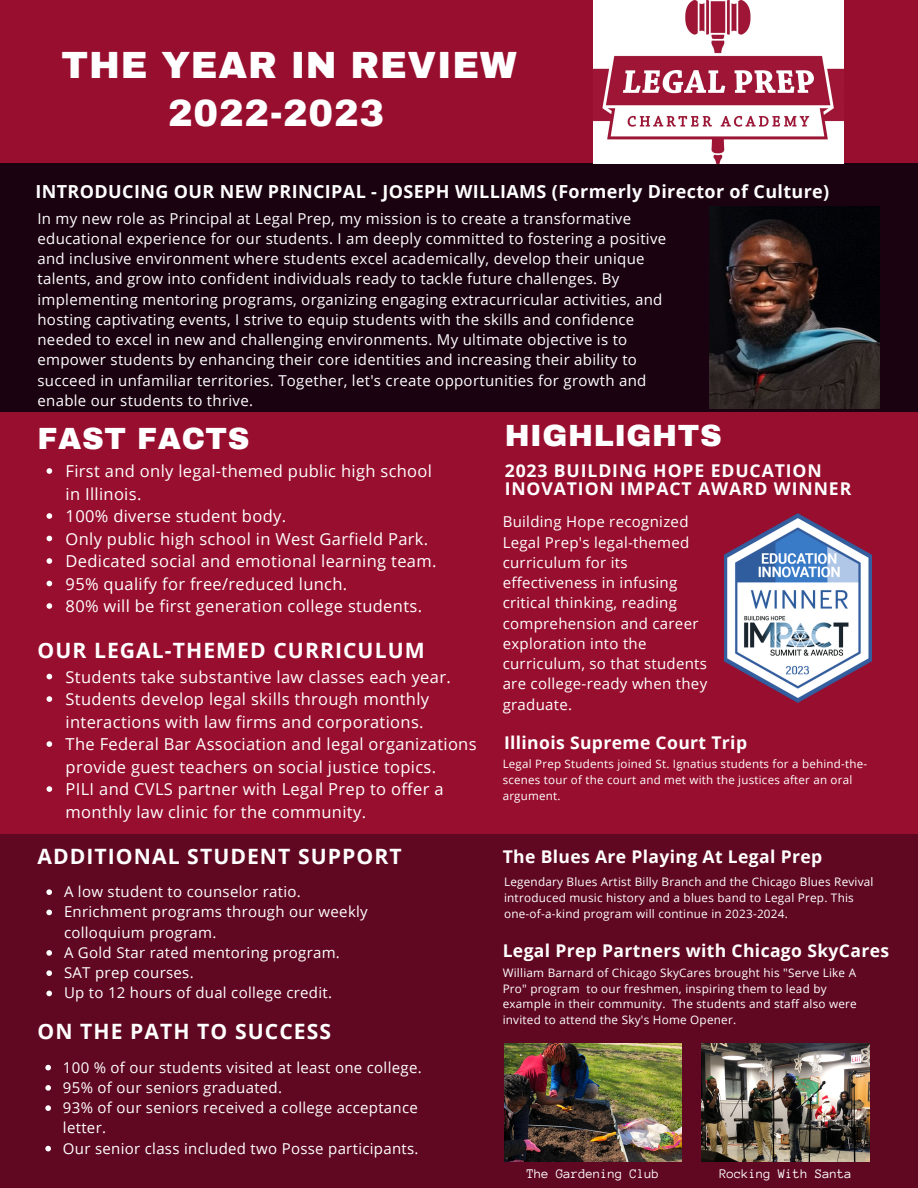
<style>
.page{position:relative;width:918px;height:1188px;background:#980e2f}
.page>*{position:absolute;margin:0;border:0;box-sizing:border-box;transform-origin:0 0}
.t1{font:900 37.05px "Archivo";letter-spacing:.02em;color:#fff}
.t2{font:900 30px "Archivo";letter-spacing:.02em;color:#fff}
.t3{font:700 21.15px "Open Sans";letter-spacing:.05em;color:#fff}
.t4{font:700 18px "Open Sans";letter-spacing:.02em;color:#fff}
.t5{font:700 17.55px "Open Sans";letter-spacing:.02em;color:#fff}
.t6{font:700 17.55px/18px "Open Sans";letter-spacing:.05em;color:#fff}
.t7{font:16.5px/22.5px "Open Sans";letter-spacing:.02em;color:#fff}
.t8{font:15px/20.2px "Open Sans";letter-spacing:.02em;color:#fff}
.t9{font:13.5px "Anonymous Pro";color:#fff}
.t10{font:11.7px/16px "Open Sans";letter-spacing:.02em;color:#fff}
.t11{font:11.55px/15.8px "Open Sans";letter-spacing:.02em;color:#fff}
</style>
<div class="page">
<div style="left:0;top:163px;width:918px;height:249px;background:#1b0210"></div>
<img style="left:594px;top:0;width:249px;height:163px">
<div style="left:0;top:834px;width:918px;height:354px;background:#600821"></div>
<img style="left:702px;top:1044px;width:167px;height:118px">
<img style="left:725px;top:513px;width:146px;height:189px">
<img style="left:710px;top:206px;width:169px;height:203px">
<svg style="left:47px;top:674px;width:5px;height:5px"></svg>
<svg style="left:47px;top:696px;width:5px;height:6px"></svg>
<svg style="left:47px;top:741px;width:5px;height:6px"></svg>
<svg style="left:47px;top:786px;width:5px;height:6px"></svg>
<svg style="left:47px;top:468px;width:5px;height:6px"></svg>
<svg style="left:47px;top:513px;width:5px;height:6px"></svg>
<svg style="left:47px;top:536px;width:5px;height:5px"></svg>
<svg style="left:47px;top:558px;width:5px;height:6px"></svg>
<svg style="left:47px;top:581px;width:5px;height:5px"></svg>
<svg style="left:47px;top:603px;width:5px;height:6px"></svg>
<svg style="left:46px;top:889px;width:6px;height:6px"></svg>
<svg style="left:46px;top:910px;width:6px;height:5px"></svg>
<svg style="left:46px;top:950px;width:6px;height:6px"></svg>
<svg style="left:46px;top:970px;width:6px;height:6px"></svg>
<svg style="left:46px;top:991px;width:6px;height:5px"></svg>
<svg style="left:45px;top:1065px;width:6px;height:5px"></svg>
<svg style="left:45px;top:1085px;width:6px;height:6px"></svg>
<svg style="left:45px;top:1105px;width:6px;height:6px"></svg>
<svg style="left:45px;top:1146px;width:6px;height:5px"></svg>
<img style="left:505px;top:1044px;width:176px;height:118px">
<p class="t1" style="left:62px;top:45px;width:457px">THE YEAR IN REVIEW</p>
<p class="t1" style="left:168px;top:94px;width:218px">2022-2023</p>
<p class="t4" style="left:36px;top:179px;width:795px">INTRODUCING OUR NEW PRINCIPAL - JOSEPH WILLIAMS (Formerly Director of Culture)</p>
<p class="t8" style="left:37px;top:208px;width:630px">In my new role as Principal at Legal Prep, my mission is to create a transformative educational experience for our students. I am deeply committed to fostering a positive and inclusive environment where students excel academically, develop their unique talents, and grow into confident individuals ready to tackle future challenges. By implementing mentoring programs, organizing engaging extracurricular activities, and hosting captivating events, I strive to equip students with the skills and confidence needed to excel in new and challenging environments. My ultimate objective is to empower students by enhancing their core identities and increasing their ability to succeed in unfamiliar territories. Together, let's create opportunities for growth and enable our students to thrive.</p>
<p class="t2" style="left:38px;top:423px;width:213px">FAST FACTS</p>
<p class="t2" style="left:505px;top:420px;width:218px">HIGHLIGHTS</p>
<p class="t7" style="left:66px;top:460px;width:368px">First and only legal-themed public high school in Illinois.</p>
<p class="t7" style="left:66px;top:505px;width:222px">100% diverse student body.</p>
<p class="t7" style="left:66px;top:527px;width:364px">Only public high school in West Garfield Park.</p>
<p class="t7" style="left:66px;top:550px;width:372px">Dedicated social and emotional learning team.</p>
<p class="t7" style="left:66px;top:572px;width:283px">95% qualify for free/reduced lunch.</p>
<p class="t7" style="left:66px;top:595px;width:358px">80% will be first generation college students.</p>
<p class="t3" style="left:38px;top:636px;width:389px">OUR LEGAL-THEMED CURRICULUM</p>
<p class="t7" style="left:66px;top:665px;width:387px">Students take substantive law classes each year.</p>
<p class="t7" style="left:66px;top:688px;width:365px">Students develop legal skills through monthly interactions with law firms and corporations.</p>
<p class="t7" style="left:66px;top:733px;width:413px">The Federal Bar Association and legal organizations provide guest teachers on social justice topics.</p>
<p class="t7" style="left:66px;top:778px;width:380px">PILI and CVLS partner with Legal Prep to offer a monthly law clinic for the community.</p>
<p class="t3" style="left:37px;top:841px;width:366px">ADDITIONAL STUDENT SUPPORT</p>
<p class="t8" style="left:64px;top:881px;width:238px">A low student to counselor ratio.</p>
<p class="t8" style="left:64px;top:902px;width:305px">Enrichment programs through our weekly colloquium program.</p>
<p class="t8" style="left:64px;top:942px;width:277px">A Gold Star rated mentoring program.</p>
<p class="t8" style="left:64px;top:962px;width:131px">SAT prep courses.</p>
<p class="t8" style="left:64px;top:983px;width:270px">Up to 12 hours of dual college credit.</p>
<p class="t3" style="left:38px;top:1016px;width:295px">ON THE PATH TO SUCCESS</p>
<p class="t8" style="left:63px;top:1057px;width:360px">100 % of our students visited at least one college.</p>
<p class="t8" style="left:63px;top:1077px;width:221px">95% of our seniors graduated.</p>
<p class="t8" style="left:63px;top:1097px;width:357px">93% of our seniors received a college acceptance letter.</p>
<p class="t8" style="left:63px;top:1138px;width:357px">Our senior class included two Posse participants.</p>
<p class="t6" style="left:505px;top:461px;width:348px">2023 BUILDING HOPE EDUCATION<br>INOVATION IMPACT AWARD WINNER</p>
<p class="t8" style="left:503px;top:512px;width:206px">Building Hope recognized<br>Legal Prep's legal-themed curriculum for its effectiveness in infusing critical thinking, reading comprehension and career exploration into the curriculum, so that students are college-ready when they graduate.</p>
<p class="t5" style="left:504px;top:731px;width:245px">Illinois Supreme Court Trip</p>
<p class="t11" style="left:503px;top:756px;width:366px">Legal Prep Students joined St. Ignatius students for a behind-the&shy;scenes tour of the court and met with the justices after an oral argument.</p>
<p class="t5" style="left:503px;top:845px;width:321px">The Blues Are Playing At Legal Prep</p>
<p class="t10" style="left:504px;top:873px;width:371px">Legendary Blues Artist Billy Branch and the Chicago Blues Revival introduced music history and a blues band to Legal Prep. This one-of-a-kind program will continue in 2023-2024.</p>
<p class="t5" style="left:503px;top:938px;width:388px">Legal Prep Partners with Chicago SkyCares</p>
<p class="t10" style="left:503px;top:964px;width:356px">William Barnard of Chicago SkyCares brought his "Serve Like A Pro" program to our freshmen, inspiring them to lead by example in their community. The students and staff also were invited to attend the Sky's Home Opener.</p>
<p class="t9" style="left:527px;top:1167px;width:134px">The Gardening Club</p>
<p class="t9" style="left:719px;top:1167px;width:134px">Rocking With Santa</p>
</div>
